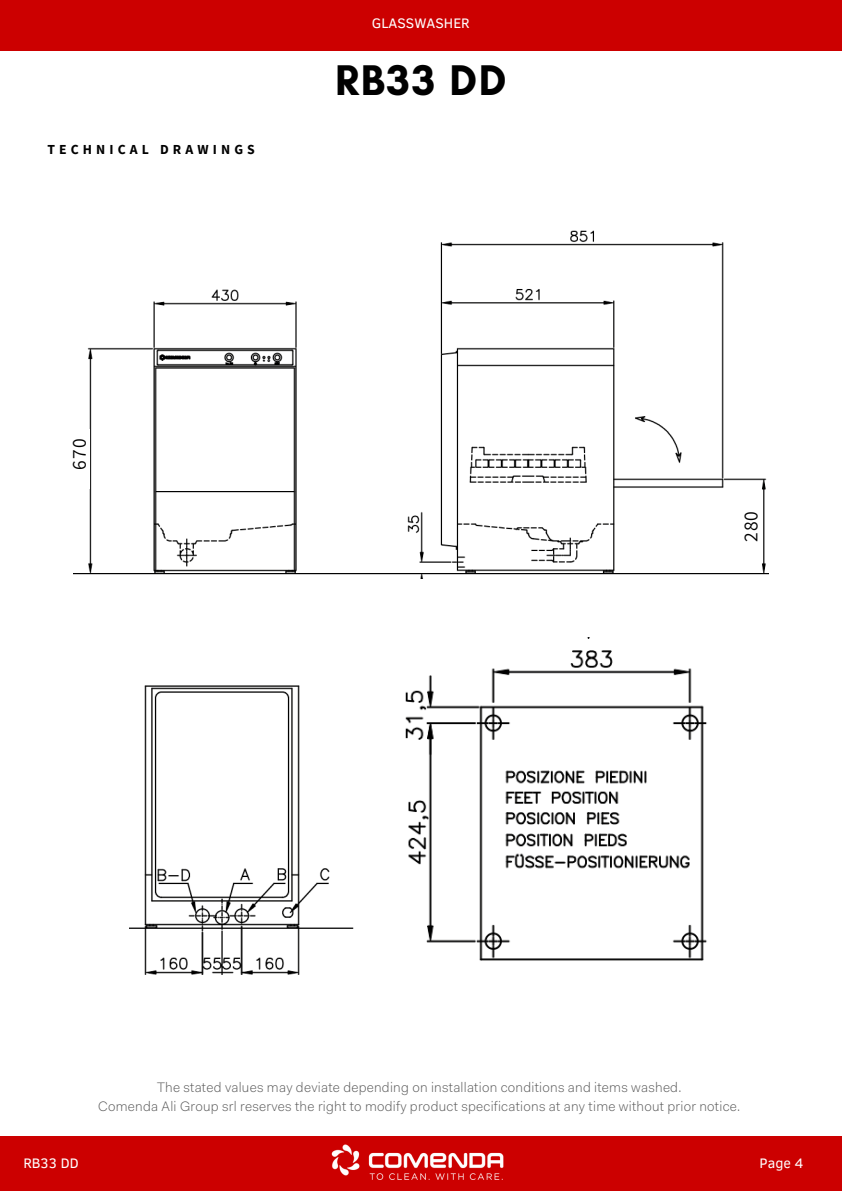
<style>
.page{position:relative;width:842px;height:1191px;background:#fff}
.page>*{position:absolute;margin:0;border:0;box-sizing:border-box;transform-origin:0 0}
.t1{font:700 43.7px "Glacial Indifference";letter-spacing:.035em;color:#000}
.t2{font:19.6px "Assistant";letter-spacing:.05em;color:#000}
.t3{font:14.1px "Clear Sans";color:#fff}
.t4{font:300 13.8px "Fakt Pro";letter-spacing:.02em;color:#545454}
.t5{font:700 13.8px "Source Sans Pro";letter-spacing:.3em;color:#000}
</style>
<div class="page">
<div style="left:0;top:1135px;width:842px;height:55px;background:#c00"></div>
<img style="left:322px;top:1135px;width:192px;height:45px">
<div style="left:0;top:0;width:842px;height:51px;background:#c00"></div>
<img style="left:73px;top:230px;width:695px;height:348px">
<img style="left:130px;top:685px;width:224px;height:290px">
<img style="left:405px;top:638px;width:302px;height:323px">
<div style="left:68px;top:429px;width:22px;height:59px;background:#fff"></div>
<div style="left:740px;top:501px;width:22px;height:60px;background:#fff"></div>
<p class="t5" style="left:47px;top:140px;width:209px">TECHNICAL DRAWINGS</p>
<p class="t3" style="left:372px;top:13px;width:99px">GLASSWASHER</p>
<p class="t1" style="left:335px;top:54px;width:173px">RB33 DD</p>
<p class="t2" style="left:66px;top:469px;width:32px;rotate:-90deg">670</p>
<p class="t2" style="left:738px;top:542px;width:32px;rotate:-90deg">280</p>
<p class="t4" style="left:157px;top:1081px;width:526px">The stated values may deviate depending on installation conditions and items washed.</p>
<p class="t4" style="left:98px;top:1100px;width:644px">Comenda Ali Group srl reserves the right to modify product specifications at any time without prior notice.</p>
<p class="t3" style="left:23px;top:1153px;width:57px">RB33 DD</p>
<p class="t3" style="left:760px;top:1153px;width:45px">Page 4</p>
</div>
